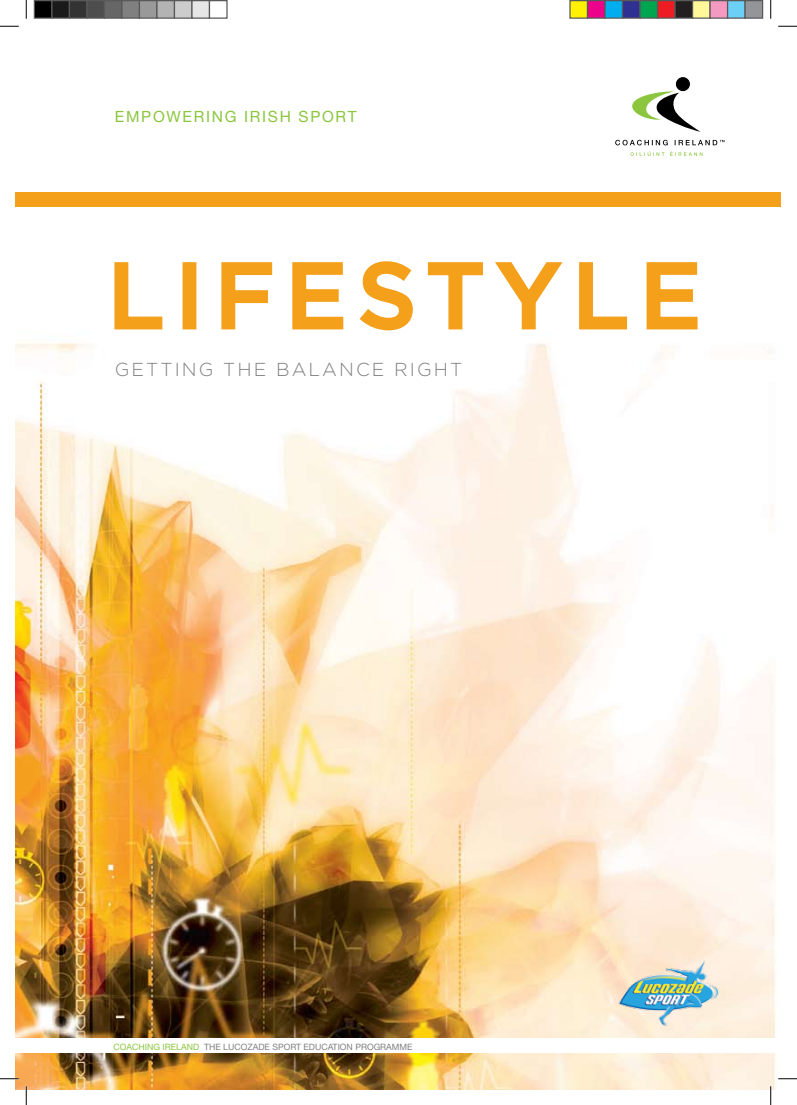
<style>
.page{position:relative;width:797px;height:1105px;background:#fff}
.page>*{position:absolute;margin:0;border:0;box-sizing:border-box;transform-origin:0 0}
.t1{font:500 92.5px "Gotham";letter-spacing:.11em;color:#f5a01a}
.t2{font:300 18.75px "Gotham";letter-spacing:.11em;color:#808083}
.t3{font:15.5px "Helvetica Neue";letter-spacing:.11em;color:#8cc63f}
.t4{font:8.75px "Helvetica Neue";color:#808083}
.s1{color:#8cc63f}
</style>
<div class="page">
<img style="left:16px;top:16px;width:765px;height:1073px">
<svg style="left:615px;top:140px;width:109px;height:5px"></svg>
<svg style="left:611px;top:91px;width:89px;height:41px"></svg>
<div style="left:676px;top:78px;width:13px;height:13px;background:#000;border-radius:50%"></div>
<div style="left:676px;top:77px;width:13px;height:14px;border:1px solid #000;border-radius:50%"></div>
<svg style="left:630px;top:151px;width:72px;height:5px"></svg>
<svg style="left:113px;top:261px;width:51px;height:70px"></svg>
<div style="left:182px;top:262px;width:14px;height:67px;border:2px solid #f5a01a"></div>
<svg style="left:220px;top:261px;width:53px;height:70px"></svg>
<svg style="left:291px;top:261px;width:53px;height:70px"></svg>
<svg style="left:358px;top:260px;width:56px;height:72px"></svg>
<svg style="left:426px;top:261px;width:58px;height:70px"></svg>
<svg style="left:492px;top:261px;width:73px;height:70px"></svg>
<svg style="left:578px;top:261px;width:50px;height:70px"></svg>
<svg style="left:645px;top:261px;width:53px;height:70px"></svg>
<div style="left:16px;top:192px;width:765px;height:14px;background:#f5a01a"></div>
<div style="left:16px;top:1038px;width:765px;height:14px;background:#fff"></div>
<img style="left:615px;top:956px;width:105px;height:73px">
<svg style="left:0;top:25px;width:19px;height:2px"></svg>
<svg style="left:778px;top:25px;width:19px;height:2px"></svg>
<svg style="left:0;top:1078px;width:19px;height:1px"></svg>
<svg style="left:778px;top:1078px;width:19px;height:1px"></svg>
<svg style="left:25px;top:0;width:2px;height:19px"></svg>
<svg style="left:25px;top:1086px;width:2px;height:19px"></svg>
<svg style="left:770px;top:0;width:1px;height:19px"></svg>
<svg style="left:770px;top:1086px;width:1px;height:19px"></svg>
<div style="left:34px;top:1px;width:18px;height:17px;background:#000"></div>
<div style="left:34px;top:0;width:18px;height:19px;border:1px solid #595959"></div>
<div style="left:52px;top:1px;width:17px;height:17px;background:#1a1a1a"></div>
<div style="left:51px;top:0;width:19px;height:19px;border:1px solid #595959"></div>
<div style="left:69px;top:1px;width:18px;height:17px;background:#333"></div>
<div style="left:69px;top:0;width:19px;height:19px;border:1px solid #595959"></div>
<div style="left:87px;top:1px;width:17px;height:17px;background:#4d4d4d"></div>
<div style="left:86px;top:0;width:19px;height:19px;border:1px solid #595959"></div>
<div style="left:104px;top:1px;width:18px;height:17px;background:#666"></div>
<div style="left:104px;top:0;width:18px;height:19px;border:1px solid #595959"></div>
<div style="left:122px;top:1px;width:17px;height:17px;background:#808080"></div>
<div style="left:121px;top:0;width:19px;height:19px;border:1px solid #595959"></div>
<div style="left:139px;top:1px;width:18px;height:17px;background:#999"></div>
<div style="left:139px;top:0;width:19px;height:19px;border:1px solid #595959"></div>
<div style="left:157px;top:1px;width:17px;height:17px;background:#b3b3b3"></div>
<div style="left:156px;top:0;width:19px;height:19px;border:1px solid #595959"></div>
<div style="left:174px;top:1px;width:18px;height:17px;background:#ccc"></div>
<div style="left:174px;top:0;width:18px;height:19px;border:1px solid #595959"></div>
<div style="left:192px;top:1px;width:17px;height:17px;background:#e6e6e6"></div>
<div style="left:191px;top:0;width:19px;height:19px;border:1px solid #595959"></div>
<div style="left:209px;top:1px;width:18px;height:17px;background:#fff"></div>
<div style="left:209px;top:0;width:19px;height:19px;border:1px solid #595959"></div>
<div style="left:570px;top:1px;width:17px;height:17px;background:#fff101"></div>
<div style="left:569px;top:0;width:19px;height:19px;border:1px solid #595959"></div>
<div style="left:587px;top:1px;width:18px;height:17px;background:#ed028c"></div>
<div style="left:587px;top:0;width:18px;height:19px;border:1px solid #595959"></div>
<div style="left:605px;top:1px;width:17px;height:17px;background:#00aeef"></div>
<div style="left:604px;top:0;width:19px;height:19px;border:1px solid #595959"></div>
<div style="left:622px;top:1px;width:18px;height:17px;background:#2e3092"></div>
<div style="left:622px;top:0;width:18px;height:19px;border:1px solid #595959"></div>
<div style="left:640px;top:1px;width:17px;height:17px;background:#00a54f"></div>
<div style="left:639px;top:0;width:19px;height:19px;border:1px solid #595959"></div>
<div style="left:657px;top:1px;width:18px;height:17px;background:#ee1d23"></div>
<div style="left:657px;top:0;width:18px;height:19px;border:1px solid #595959"></div>
<div style="left:675px;top:1px;width:17px;height:17px;background:#231f20"></div>
<div style="left:674px;top:0;width:19px;height:19px;border:1px solid #595959"></div>
<div style="left:692px;top:1px;width:18px;height:17px;background:#fff79a"></div>
<div style="left:692px;top:0;width:18px;height:19px;border:1px solid #595959"></div>
<div style="left:710px;top:1px;width:17px;height:17px;background:#f499c2"></div>
<div style="left:709px;top:0;width:19px;height:19px;border:1px solid #595959"></div>
<div style="left:727px;top:1px;width:18px;height:17px;background:#6bcff6"></div>
<div style="left:727px;top:0;width:18px;height:19px;border:1px solid #595959"></div>
<div style="left:745px;top:1px;width:17px;height:17px;background:#939598"></div>
<div style="left:744px;top:0;width:19px;height:19px;border:1px solid #595959"></div>
<h3 class="t3" style="left:115px;top:107px;width:243px">EMPOWERING IRISH SPORT</h3>
<h1 class="t1" style="left:107px;top:243px;width:595px">LIFESTYLE</h1>
<h2 class="t2" style="left:115px;top:359px;width:349px">GETTING THE BALANCE RIGHT</h2>
<p class="t4" style="left:114px;top:1041px;width:300px"><span class="s1">COACHING IRELAND</span> THE LUCOZADE SPORT EDUCATION PROGRAMME</p>
<p class="t4" style="left:159px;top:1043px;width:210px">THE LUCOZADE SPORT EDUCATION PROGRAMME</p>
</div>
